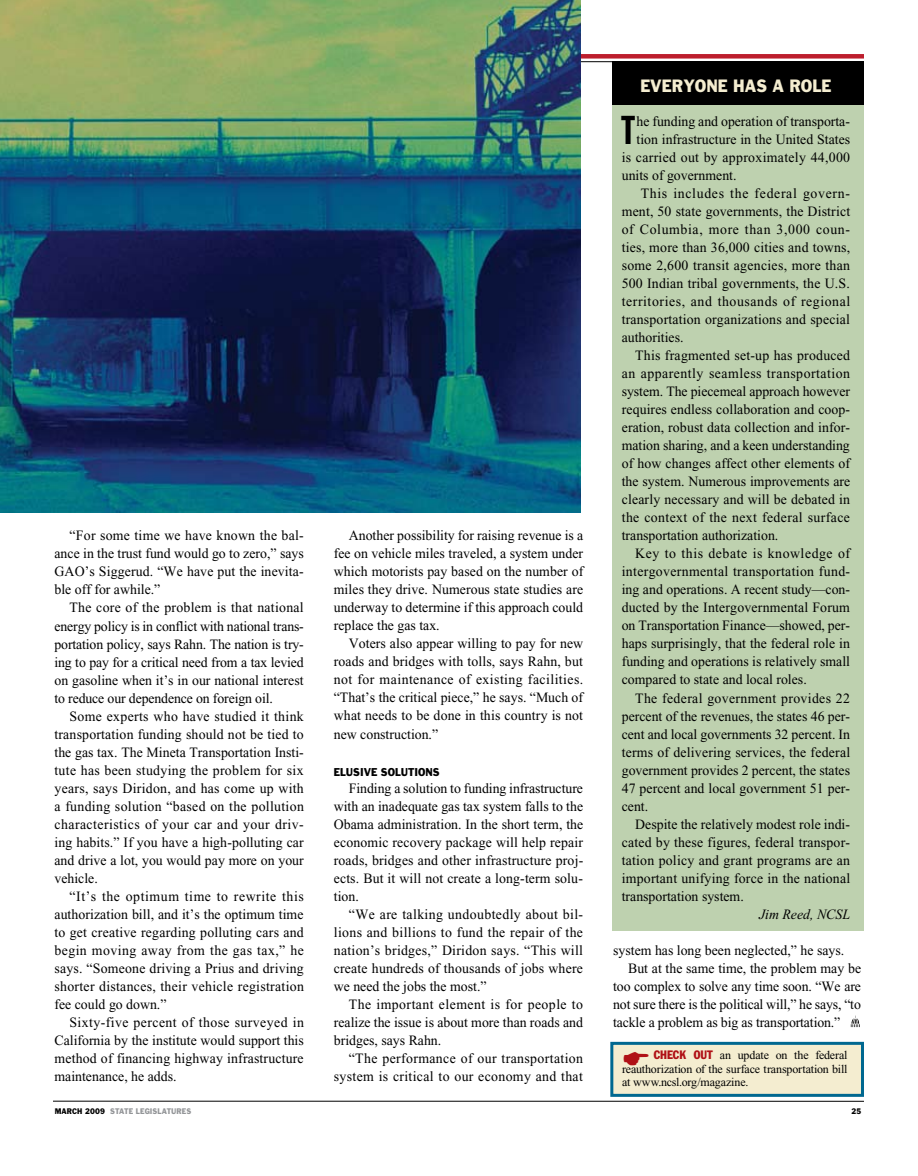
<style>
.page{position:relative;width:918px;height:1176px;background:#fff}
.page>*{position:absolute;margin:0;border:0;box-sizing:border-box;transform-origin:0 0}
.t1{font:39.6px "Franklin Gothic Extra Cond";color:#000}
.t2{font:16.5px "Franklin Gothic";color:#f4edd0;scale:.9 1}
.t3{font:14.25px/18px "Times New Roman";letter-spacing:.005em;color:#000;text-align:justify}
.t4{font:14.25px/18px "Times New Roman";letter-spacing:.025em;color:#000;text-align:right}
.t5{font:14.25px "Times New Roman";letter-spacing:.035em;color:#000}
.t6{font:14.25px "Times New Roman";letter-spacing:.04em;color:#000}
.t7{font:14.25px "Times New Roman";letter-spacing:.03em;color:#000}
.t8{font:14.25px "Times New Roman";letter-spacing:.05em;color:#000}
.t9{font:14.25px "Times New Roman";letter-spacing:.045em;color:#000}
.t10{font:italic 14.25px "Times New Roman";color:#000}
.t11{font:12px/13.5px "Times New Roman";letter-spacing:-.015em;color:#000;text-align:justify}
.t12{font:condensed 12px "Franklin Gothic";color:#b01116}
.t13{font:10.5px "Franklin Gothic";color:#000;scale:.9 1}
.t14{font:7.5px "Franklin Gothic";letter-spacing:.01em;color:#939598;scale:.9 1}
.t15{font:7.5px "Franklin Gothic";color:#000;scale:.9 1}
.s1{color:#000}
</style>
<div class="page">
<hr style="left:53px;top:1100px;width:811px;height:1px;background:#000">
<hr style="left:54px;top:61px;width:810px;height:1px;background:#000">
<div style="left:54px;top:54px;width:810px;height:5px;background:#bd1e2d"></div>
<div style="left:612px;top:62px;width:252px;height:868px;background:#bed1af"></div>
<div style="left:612px;top:61px;width:252px;height:43px;background:#000"></div>
<div style="left:610px;top:1041px;width:254px;height:55px;background:#f4edd0;border:3px solid #006890"></div>
<svg style="left:851px;top:1015px;width:9px;height:11px"></svg>
<img style="left:0;top:0;width:580px;height:512px">
<p class="t3" style="left:55px;top:526px;width:251px;text-indent:15px">“For some time we have known the bal&shy;ance in the trust fund would go to zero,” says GAO’s Siggerud. “We have put the inevita&shy;ble off for awhile.”</p>
<p class="t3" style="left:55px;top:598px;width:251px;text-indent:15px">The core of the problem is that national energy policy is in conflict with national trans&shy;portation policy, says Rahn. The nation is try&shy;ing to pay for a critical need from a tax levied on gasoline when it’s in our national interest to reduce our dependence on foreign oil.</p>
<p class="t3" style="left:55px;top:706px;width:251px;text-indent:15px">Some experts who have studied it think transportation funding should not be tied to the gas tax. The Mineta Transportation Insti&shy;tute has been studying the problem for six years, says Diridon, and has come up with a funding solution “based on the pollution characteristics of your car and your driv&shy;ing habits.” If you have a high-polluting car and drive a lot, you would pay more on your vehicle.</p>
<p class="t3" style="left:55px;top:886px;width:251px;text-indent:15px">“It’s the optimum time to rewrite this authorization bill, and it’s the optimum time to get creative regarding polluting cars and begin moving away from the gas tax,” he says. “Someone driving a Prius and driving shorter distances, their vehicle registration fee could go down.”</p>
<p class="t3" style="left:55px;top:1012px;width:251px;text-indent:15px">Sixty-five percent of those surveyed in California by the institute would support this method of financing highway infrastructure maintenance, he adds.</p>
<p class="t3" style="left:334px;top:526px;width:251px;text-indent:15px">Another possibility for raising revenue is a fee on vehicle miles traveled, a system under which motorists pay based on the number of miles they drive. Numerous state studies are underway to determine if this approach could replace the gas tax.</p>
<p class="t3" style="left:334px;top:634px;width:251px;text-indent:15px">Voters also appear willing to pay for new roads and bridges with tolls, says Rahn, but not for maintenance of existing facilities. “That’s the critical piece,” he says. “Much of what needs to be done in this country is not new construction.”</p>
<p class="t13" style="left:334px;top:765px;width:8px">ELUSI</p>
<p class="t13" style="left:364px;top:765px;width:27px">VE SOLUTIONS</p>
<p class="t3" style="left:334px;top:778px;width:251px;text-indent:15px">Finding a solution to funding infrastructure with an inadequate gas tax system falls to the Obama administration. In the short term, the economic recovery package will help repair roads, bridges and other infrastructure proj&shy;ects. But it will not create a long-term solu&shy;tion.</p>
<p class="t3" style="left:334px;top:904px;width:251px;text-indent:15px">“We are talking undoubtedly about bil&shy;lions and billions to fund the repair of the nation’s bridges,” Diridon says. “This will create hundreds of thousands of jobs where we need the jobs the most.”</p>
<p class="t3" style="left:334px;top:994px;width:251px;text-indent:15px">The important element is for people to realize the issue is about more than roads and bridges, says Rahn.</p>
<p class="t4" style="left:334px;top:1048px;width:251px">“The performance of our transportation system is critical to our economy and that</p>
<p class="t2" style="left:640px;top:75px;width:214px">EVERYONE HAS A ROLE</p>
<h1 class="t1" style="left:622px;top:109px;width:14px">T</h1>
<p class="t3" style="left:636px;top:112px;width:215px">he funding and operation of transporta-</p>
<p class="t3" style="left:636px;top:130px;width:215px">tion infrastructure in the United States</p>
<p class="t3" style="left:622px;top:148px;width:230px">is carried out by approximately 44,000</p>
<p class="t3" style="left:622px;top:166px;width:116px">units of government.</p>
<p class="t8" style="left:641px;top:185px;width:211px">This includes the federal govern-</p>
<p class="t3" style="left:622px;top:202px;width:230px">ment, 50 state governments, the District</p>
<p class="t9" style="left:622px;top:221px;width:230px">of Columbia, more than 3,000 coun-</p>
<p class="t3" style="left:622px;top:238px;width:230px">ties, more than 36,000 cities and towns,</p>
<p class="t3" style="left:622px;top:256px;width:230px">some 2,600 transit agencies, more than</p>
<p class="t3" style="left:622px;top:274px;width:230px">500 Indian tribal governments, the U.S.</p>
<p class="t6" style="left:622px;top:293px;width:230px">territories, and thousands of regional</p>
<p class="t3" style="left:622px;top:310px;width:230px">transportation organizations and special</p>
<p class="t3" style="left:622px;top:328px;width:63px">authorities.</p>
<p class="t3" style="left:635px;top:346px;width:216px">This fragmented set-up has produced</p>
<p class="t5" style="left:622px;top:365px;width:230px">an apparently seamless transportation</p>
<p class="t3" style="left:622px;top:382px;width:230px">system. The piecemeal approach however</p>
<p class="t3" style="left:622px;top:400px;width:230px">requires endless collaboration and coop-</p>
<p class="t3" style="left:622px;top:418px;width:230px">eration, robust data collection and infor-</p>
<p class="t3" style="left:622px;top:436px;width:230px">mation sharing, and a keen understanding</p>
<p class="t3" style="left:622px;top:454px;width:230px">of how changes affect other elements of</p>
<p class="t3" style="left:622px;top:472px;width:230px">the system. Numerous improvements are</p>
<p class="t3" style="left:622px;top:490px;width:230px">clearly necessary and will be debated in</p>
<p class="t7" style="left:622px;top:509px;width:230px">the context of the next federal surface</p>
<p class="t3" style="left:622px;top:526px;width:158px">transportation authorization.</p>
<p class="t5" style="left:635px;top:545px;width:216px">Key to this debate is knowledge of</p>
<p class="t4" style="left:622px;top:562px;width:230px">intergovernmental transportation fund-</p>
<p class="t3" style="left:622px;top:580px;width:230px">ing and operations. A recent study—con-</p>
<p class="t3" style="left:622px;top:598px;width:230px">ducted by the Intergovernmental Forum</p>
<p class="t3" style="left:622px;top:616px;width:230px">on Transportation Finance—showed, per-</p>
<p class="t3" style="left:622px;top:634px;width:230px">haps surprisingly, that the federal role in</p>
<p class="t3" style="left:622px;top:652px;width:230px">funding and operations is relatively small</p>
<p class="t3" style="left:622px;top:670px;width:187px">compared to state and local roles.</p>
<p class="t4" style="left:635px;top:688px;width:216px">The federal government provides 22</p>
<p class="t3" style="left:622px;top:706px;width:230px">percent of the revenues, the states 46 per-</p>
<p class="t3" style="left:622px;top:724px;width:230px">cent and local governments 32 percent. In</p>
<p class="t3" style="left:622px;top:742px;width:230px">terms of delivering services, the federal</p>
<p class="t3" style="left:622px;top:760px;width:230px">government provides 2 percent, the states</p>
<p class="t3" style="left:622px;top:778px;width:230px">47 percent and local government 51 per-</p>
<p class="t3" style="left:622px;top:796px;width:28px">cent.</p>
<p class="t3" style="left:635px;top:814px;width:216px">Despite the relatively modest role indi-</p>
<p class="t3" style="left:622px;top:832px;width:230px">cated by these figures, federal transpor-</p>
<p class="t3" style="left:622px;top:850px;width:230px">tation policy and grant programs are an</p>
<p class="t3" style="left:622px;top:868px;width:230px">important unifying force in the national</p>
<p class="t3" style="left:622px;top:886px;width:124px">transportation system.</p>
<p class="t10" style="left:759px;top:906px;width:92px">Jim Reed, NCSL</p>
<p class="t3" style="left:613px;top:940px;width:233px">system has long been neglected,” he says.</p>
<p class="t3" style="left:628px;top:958px;width:234px">But at the same time, the problem may be</p>
<p class="t3" style="left:613px;top:976px;width:249px">too complex to solve any time soon. “We are</p>
<p class="t3" style="left:613px;top:994px;width:249px">not sure there is the political will,” he says, “to</p>
<p class="t3" style="left:613px;top:1012px;width:229px">tackle a problem as big as transportation.”</p>
<p class="t12" style="left:654px;top:1047px;width:48px">CHECK OUT</p>
<p class="t11" style="left:622px;top:1048px;width:227px;text-indent:98px">an update on the federal reauthorization of the surface transportation bill at www.ncsl.org/magazine.</p>
<p class="t15" style="left:55px;top:1105px;width:15px">MARCH</p>
<p class="t14" style="left:85px;top:1105px;width:120px"><span class="s1">2009</span> STATE LEGISLATURES</p>
<p class="t15" style="left:852px;top:1105px;width:12px">25</p>
</div>
